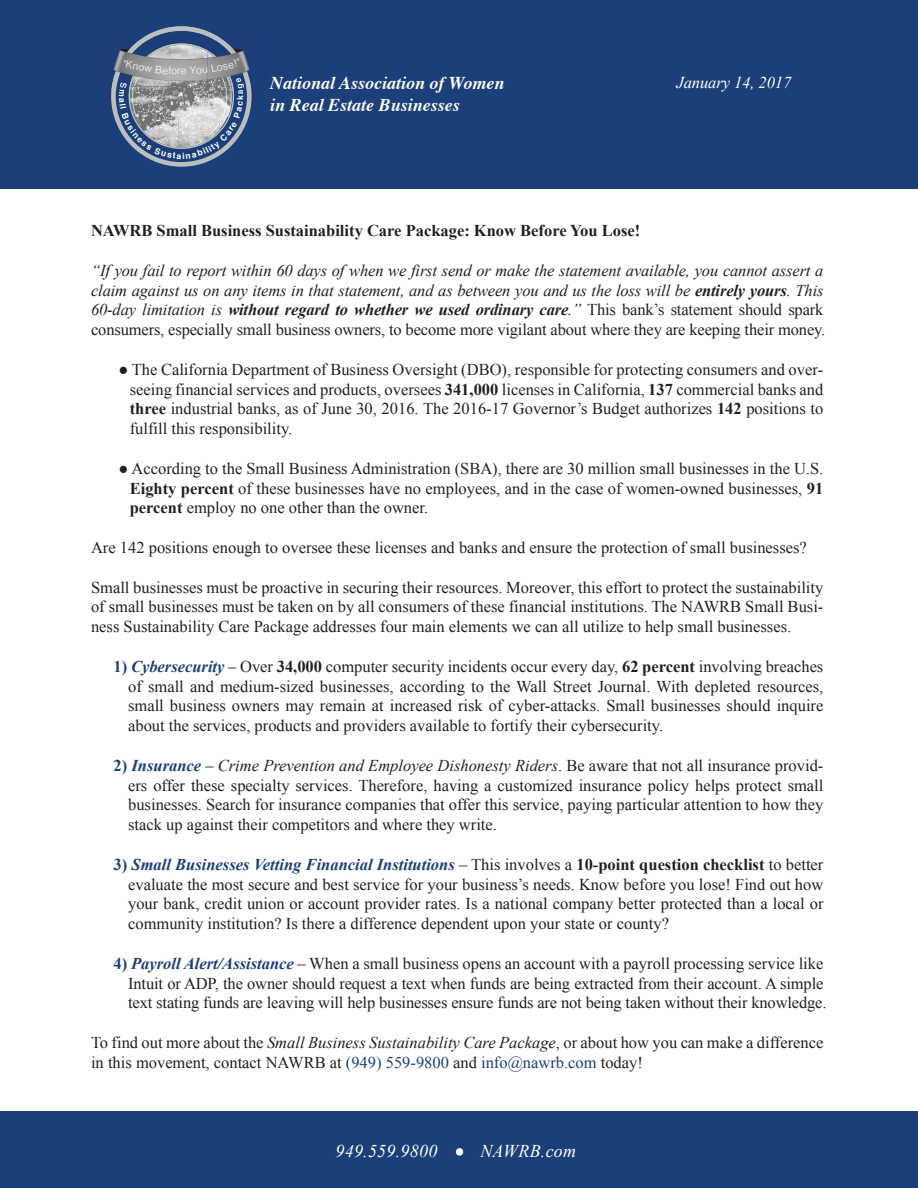
<style>
.page{position:relative;width:918px;height:1188px;background:#fff}
.page>*{position:absolute;margin:0;border:0;box-sizing:border-box;transform-origin:0 0}
.t1{font:italic 700 18px/21.6px "Times";color:#fff}
.t2{font:italic 18px "Times New Roman";letter-spacing:.015em;color:#fff}
.t3{font:16.5px/19.8px "Times New Roman";color:#231f20;text-align:justify}
.t4{font:italic 16.5px/19.8px "Times New Roman";letter-spacing:-.01em;color:#231f20;text-align:justify}
.t5{font:700 16.5px "Times New Roman";color:#231f20}
.t6{font:italic 16.5px "Times New Roman";letter-spacing:-.005em;color:#fff}
.t7{font:300 10.35px "Helvetica";color:#fff}
.s1{font-weight:700}
.s2{font-style:normal}
.s3{font-weight:700;color:#1b3f78}
.s4{font-weight:700;font-style:italic;color:#1b3f78}
.s5{font-style:italic}
.s6{color:#1b3f78}
</style>
<div class="page">
<div style="left:0;top:1111px;width:918px;height:77px;background:#1b3f78"></div>
<svg style="left:456px;top:1148px;width:8px;height:8px"></svg>
<div style="left:0;top:0;width:918px;height:189px;background:#1b3f78"></div>
<svg style="left:111px;top:26px;width:141px;height:141px"></svg>
<p class="t7" style="left:181px;top:62px;width:7px">e</p>
<p class="t1" style="left:270px;top:71px;width:236px">National Association of Women in Real Estate Businesses</p>
<p class="t6" style="left:676px;top:71px;width:116px">January 14, 2017</p>
<p class="t5" style="left:91px;top:219px;width:551px">NAWRB Small Business Sustainability Care Package: Know Before You Lose!</p>
<p class="t4" style="left:91px;top:260px;width:736px">“If you fail to report within 60 days of when we first send or make the statement available, you cannot assert a claim against us on any items in that statement, and as between you and us the loss will be <span class="s1">entirely yours</span>. This 60-day limitation is <span class="s1">without regard to whether we used ordinary care</span>.” <span class="s2">This bank’s statement should spark consumers, especially small business owners, to become more vigilant about where they are keeping their money.</span></p>
<p class="t3" style="left:130px;top:359px;width:695px;text-indent:-11px">● The California Department of Business Oversight (DBO), responsible for protecting consumers and over&shy;seeing financial services and products, oversees <span class="s1">341,000</span> licenses in California, <span class="s1">137</span> commercial banks and <span class="s1">three</span> industrial banks, as of June 30, 2016. The 2016-17 Governor’s Budget authorizes <span class="s1">142</span> positions to fulfill this responsibility.</p>
<p class="t3" style="left:130px;top:458px;width:695px;text-indent:-11px">● According to the Small Business Administration (SBA), there are 30 million small businesses in the U.S.<br><span class="s1">Eighty percent</span> of these businesses have no employees, and in the case of women-owned businesses, <span class="s1">91 percent</span> employ no one other than the owner.</p>
<p class="t3" style="left:91px;top:537px;width:717px">Are 142 positions enough to oversee these licenses and banks and ensure the protection of small businesses?</p>
<p class="t3" style="left:91px;top:577px;width:734px">Small businesses must be proactive in securing their resources. Moreover, this effort to protect the sustainability of small businesses must be taken on by all consumers of these financial institutions. The NAWRB Small Busi&shy;ness Sustainability Care Package addresses four main elements we can all utilize to help small businesses.</p>
<p class="t3" style="left:128px;top:656px;width:697px;text-indent:-15px"><span class="s3">1)</span> <span class="s4">Cybersecurity</span> – Over <span class="s1">34,000</span> computer security incidents occur every day, <span class="s1">62 percent</span> involving breaches of small and medium-sized businesses, according to the Wall Street Journal. With depleted resources, small business owners may remain at increased risk of cyber-attacks. Small businesses should inquire about the services, products and providers available to fortify their cybersecurity.</p>
<p class="t3" style="left:128px;top:755px;width:697px;text-indent:-15px"><span class="s3">2)</span> <span class="s4">Insurance</span> – <span class="s5">Crime Prevention and Employee Dishonesty Riders</span>. Be aware that not all insurance provid&shy;ers offer these specialty services. Therefore, having a customized insurance policy helps protect small businesses. Search for insurance companies that offer this service, paying particular attention to how they stack up against their competitors and where they write.</p>
<p class="t3" style="left:128px;top:854px;width:697px;text-indent:-15px"><span class="s3">3)</span> <span class="s4">Small Businesses Vetting Financial Institutions</span> – This involves a <span class="s1">10-point question checklist</span> to better evaluate the most secure and best service for your business’s needs. Know before you lose! Find out how your bank, credit union or account provider rates. Is a national company better protected than a local or community institution? Is there a difference dependent upon your state or county?</p>
<p class="t3" style="left:128px;top:953px;width:700px;text-align:left;text-indent:-15px"><span class="s3">4)</span> <span class="s4">Payroll Alert/Assistance</span> – When a small business opens an account with a payroll processing service like<br>Intuit or ADP, the owner should request a text when funds are being extracted from their account. A simple text stating funds are leaving will help businesses ensure funds are not being taken without their knowledge.</p>
<p class="t3" style="left:91px;top:1032px;width:734px">To find out more about the <span class="s5">Small Business Sustainability Care Package</span>, or about how you can make a difference in this movement, contact NAWRB at <span class="s6">(949) 559-9800</span> and <span class="s6">info@nawrb.com</span> today!</p>
<p class="t2" style="left:336px;top:1139px;width:103px">949.559.9800</p>
<p class="t2" style="left:480px;top:1139px;width:97px">NAWRB.com</p>
</div>
